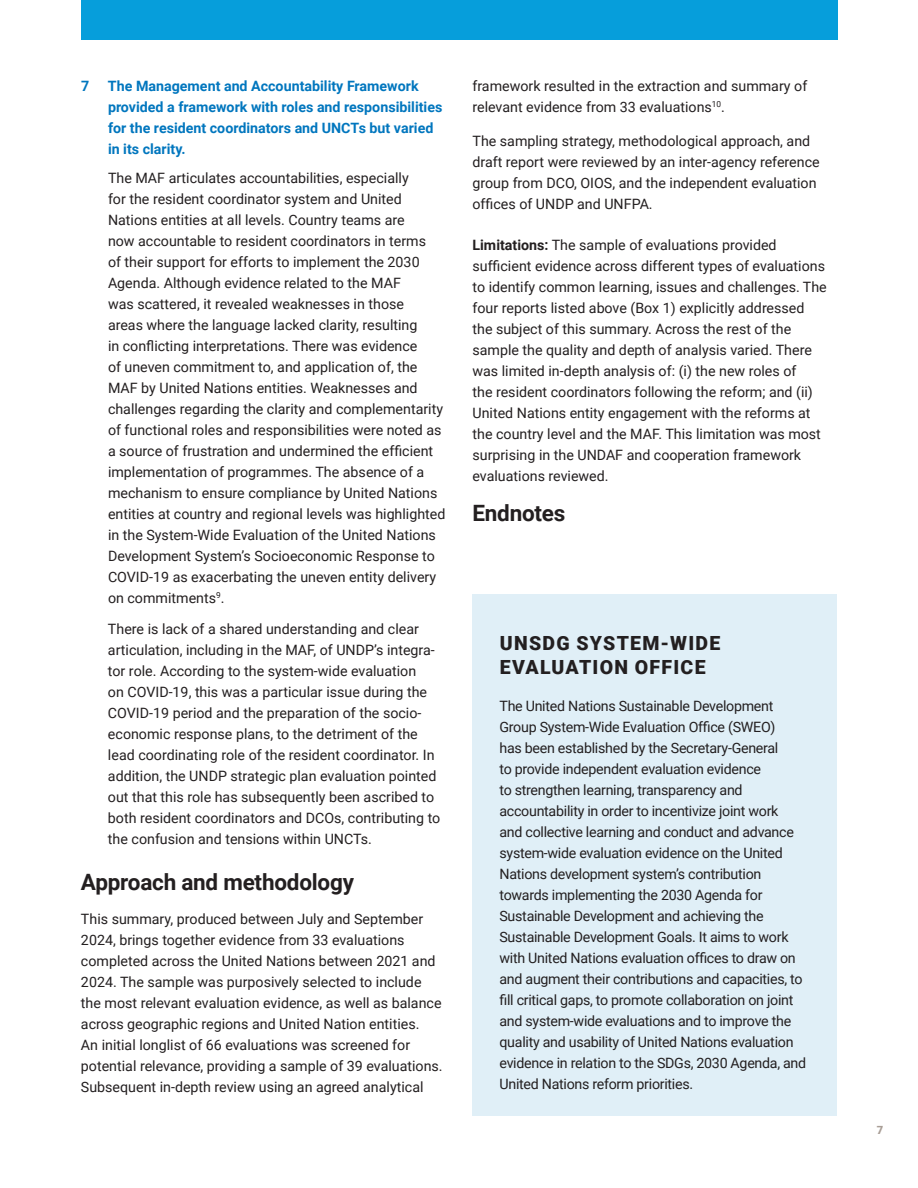
<style>
.page{position:relative;width:918px;height:1188px;background:#fff}
.page>*{position:absolute;margin:0;border:0;box-sizing:border-box;transform-origin:0 0}
.t1{font:700 22.5px "Roboto";letter-spacing:-.01em;color:#231f20}
.t2{font:900 19.5px/24px "Roboto";letter-spacing:.065em;color:#231f20}
.t3{font:14.25px/21px "Roboto";color:#231f20}
.t4{font:14.25px/21px "Roboto";letter-spacing:-.02em;color:#231f20}
.t5{font:700 14.25px/21px "Roboto";color:#0076be}
.t6{font:900 11.25px "Roboto";color:#a99e96}
.s1{font-weight:700}
</style>
<div class="page">
<div style="left:81px;top:0;width:756px;height:40px;background:#069edb"></div>
<div style="left:473px;top:594px;width:364px;height:522px;background:#e0eff7"></div>
<p class="t5" style="left:81px;top:77px;width:10px">7</p>
<p class="t5" style="left:108px;top:77px;width:336px">The Management and Accountability Framework provided a framework with roles and responsibilities for the resident coordinators and UNCTs but varied in its clarity.</p>
<p class="t3" style="left:108px;top:169px;width:339px">The MAF articulates accountabilities, especially<br>for the resident coordinator system and United Nations entities at all levels. Country teams are<br>now accountable to resident coordinators in terms<br>of their support for efforts to implement the 2030<br>Agenda. Although evidence related to the MAF<br>was scattered, it revealed weaknesses in those<br>areas where the language lacked clarity, resulting<br>in conflicting interpretations. There was evidence<br>of uneven commitment to, and application of, the MAF by United Nations entities. Weaknesses and challenges regarding the clarity and complementarity of functional roles and responsibilities were noted as a source of frustration and undermined the efficient implementation of programmes. The absence of a mechanism to ensure compliance by United Nations entities at country and regional levels was highlighted in the System-Wide Evaluation of the United Nations Development System’s Socioeconomic Response to COVID-19 as exacerbating the uneven entity delivery on commitments<sup>9</sup>.</p>
<p class="t3" style="left:108px;top:619px;width:334px">There is lack of a shared understanding and clear articulation, including in the MAF, of UNDP’s integra&shy;tor role. According to the system-wide evaluation<br>on COVID-19, this was a particular issue during the COVID-19 period and the preparation of the socio&shy;economic response plans, to the detriment of the lead coordinating role of the resident coordinator. In addition, the UNDP strategic plan evaluation pointed out that this role has subsequently been ascribed to both resident coordinators and DCOs, contributing to the confusion and tensions within UNCTs.</p>
<h1 class="t1" style="left:81px;top:873px;width:274px">Approach and methodology</h1>
<p class="t3" style="left:81px;top:910px;width:363px">This summary, produced between July and September 2024, brings together evidence from 33 evaluations completed across the United Nations between 2021 and 2024. The sample was purposively selected to include the most relevant evaluation evidence, as well as balance across geographic regions and United Nation entities.<br>An initial longlist of 66 evaluations was screened for potential relevance, providing a sample of 39 evaluations.<br>Subsequent in-depth review using an agreed analytical</p>
<p class="t3" style="left:472px;top:77px;width:336px">framework resulted in the extraction and summary of relevant evidence from 33 evaluations<sup>10</sup>.</p>
<p class="t3" style="left:472px;top:131px;width:349px">The sampling strategy, methodological approach, and draft report were reviewed by an inter-agency reference group from DCO, OIOS, and the independent evaluation offices of UNDP and UNFPA.</p>
<p class="t3" style="left:472px;top:235px;width:356px"><span class="s1">Limitations:</span> The sample of evaluations provided sufficient evidence across different types of evaluations to identify common learning, issues and challenges. The four reports listed above (Box 1) explicitly addressed the subject of this summary. Across the rest of the sample the quality and depth of analysis varied. There was limited in-depth analysis of: (i) the new roles of<br>the resident coordinators following the reform; and (ii)<br>United Nations entity engagement with the reforms at the country level and the MAF. This limitation was most surprising in the UNDAF and cooperation framework evaluations reviewed.</p>
<h1 class="t1" style="left:472px;top:503px;width:94px">Endnotes</h1>
<h2 class="t2" style="left:500px;top:630px;width:222px">UNSDG SYSTEM-WIDE<br>EVALUATION OFFICE</h2>
<p class="t4" style="left:500px;top:696px;width:308px">The United Nations Sustainable Development Group System-Wide Evaluation Office (SWEO)<br>has been established by the Secretary-General<br>to provide independent evaluation evidence<br>to strengthen learning, transparency and accountability in order to incentivize joint work<br>and collective learning and conduct and advance system-wide evaluation evidence on the United Nations development system’s contribution towards implementing the 2030 Agenda for Sustainable Development and achieving the Sustainable Development Goals. It aims to work with United Nations evaluation offices to draw on and augment their contributions and capacities, to fill critical gaps, to promote collaboration on joint and system-wide evaluations and to improve the quality and usability of United Nations evaluation evidence in relation to the SDGs, 2030 Agenda, and United Nations reform priorities.</p>
<p class="t6" style="left:877px;top:1124px;width:8px">7</p>
</div>
